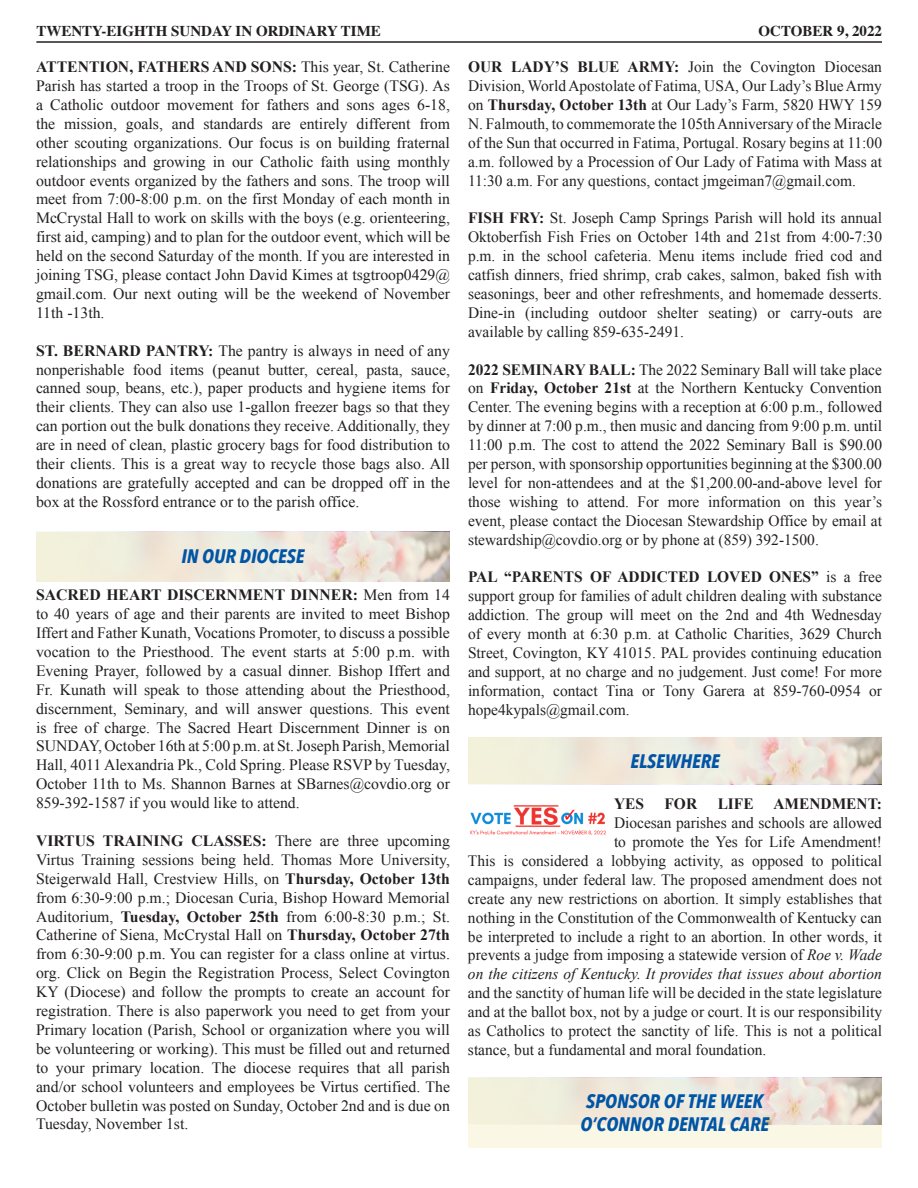
<style>
.page{position:relative;width:918px;height:1188px;background:#fff}
.page>*{position:absolute;margin:0;border:0;box-sizing:border-box;transform-origin:0 0}
.Siena_HEADERS{font:italic 700 19.5px "Avenir Next Condensed";color:#0155a5}
.t1{font:15.75px/18.9px "Times New Roman";color:#231f20;text-align:justify}
.t2{font:italic 15.75px "Times New Roman";color:#231f20}
.t3{font:700 15.75px "Times New Roman";color:#231f20}
.t4{font:700 15px "Times";color:#231f20}
.s1{font-weight:700}
.s2{font-style:italic}
</style>
<div class="page">
<hr style="left:36px;top:41px;width:846px;height:2px;background:#231f20">
<svg style="left:36px;top:532px;width:414px;height:49px;fill:#efeadb"></svg>
<svg style="left:468px;top:738px;width:414px;height:46px;fill:#efeadb"></svg>
<img style="left:470px;top:805px;width:136px;height:30px">
<svg style="left:468px;top:1078px;width:414px;height:70px;fill:#f2efdf"></svg>
<p class="t4" style="left:36px;top:17px;width:346px">TWENTY-EIGHTH SUNDAY IN ORDINARY TIME</p>
<p class="t4" style="left:759px;top:17px;width:125px">OCTOBER 9, 2022</p>
<p class="t1" style="left:36px;top:57px;width:416px"><span class="s1">ATTENTION, FATHERS AND SONS:</span> This year, St. Catherine Parish has started a troop in the Troops of St. George (TSG). As a Catholic outdoor movement for fathers and sons ages 6-18, the mission, goals, and standards are entirely different from other scouting organizations. Our focus is on building fraternal relationships and growing in our Catholic faith using monthly outdoor events organized by the fathers and sons. The troop will meet from 7:00-8:00 p.m. on the first Monday of each month in McCrystal Hall to work on skills with the boys (e.g. orienteering, first aid, camping) and to plan for the outdoor event, which will be held on the second Saturday of the month. If you are interested in joining TSG, please contact John David Kimes at tsgtroop0429@ gmail.com. Our next outing will be the weekend of November 11th -13th.</p>
<p class="t1" style="left:36px;top:341px;width:416px"><span class="s1">ST. BERNARD PANTRY:</span> The pantry is always in need of any nonperishable food items (peanut butter, cereal, pasta, sauce, canned soup, beans, etc.), paper products and hygiene items for their clients. They can also use 1-gallon freezer bags so that they can portion out the bulk donations they receive. Additionally, they are in need of clean, plastic grocery bags for food distribution to their clients. This is a great way to recycle those bags also. All donations are gratefully accepted and can be dropped off in the box at the Rossford entrance or to the parish office.</p>
<p class="Siena_HEADERS" style="left:181px;top:545px;width:124px">IN OUR DIOCESE</p>
<p class="t1" style="left:36px;top:585px;width:416px"><span class="s1">SACRED HEART DISCERNMENT DINNER:</span> Men from 14 to 40 years of age and their parents are invited to meet Bishop Iffert and Father Kunath, Vocations Promoter, to discuss a possible vocation to the Priesthood. The event starts at 5:00 p.m. with Evening Prayer, followed by a casual dinner. Bishop Iffert and Fr. Kunath will speak to those attending about the Priesthood, discernment, Seminary, and will answer questions. This event is free of charge. The Sacred Heart Discernment Dinner is on SUNDAY, October 16th at 5:00 p.m. at St. Joseph Parish, Memorial Hall, 4011 Alexandria Pk., Cold Spring. Please RSVP by Tuesday, October 11th to Ms. Shannon Barnes at SBarnes@covdio.org or 859-392-1587 if you would like to attend.</p>
<p class="t1" style="left:36px;top:831px;width:416px"><span class="s1">VIRTUS TRAINING CLASSES:</span> There are three upcoming Virtus Training sessions being held. Thomas More University, Steigerwald Hall, Crestview Hills, on <span class="s1">Thursday, October 13th </span>from 6:30-9:00 p.m.; Diocesan Curia, Bishop Howard Memorial Auditorium, <span class="s1">Tuesday, October 25th</span> from 6:00-8:30 p.m.; St.<br>Catherine of Siena, McCrystal Hall on <span class="s1">Thursday, October 27th </span>from 6:30-9:00 p.m. You can register for a class online at virtus. org. Click on Begin the Registration Process, Select Covington KY (Diocese) and follow the prompts to create an account for registration. There is also paperwork you need to get from your Primary location (Parish, School or organization where you will be volunteering or working). This must be filled out and returned to your primary location. The diocese requires that all parish and/or school volunteers and employees be Virtus certified. The October bulletin was posted on Sunday, October 2nd and is due on Tuesday, November 1st.</p>
<p class="t1" style="left:468px;top:57px;width:416px"><span class="s1">OUR LADY’S BLUE ARMY:</span> Join the Covington Diocesan Division, World Apostolate of Fatima, USA, Our Lady’s Blue Army on <span class="s1">Thursday, October 13th</span> at Our Lady’s Farm, 5820 HWY 159<br>N. Falmouth, to commemorate the 105th Anniversary of the Miracle of the Sun that occurred in Fatima, Portugal. Rosary begins at 11:00 a.m. followed by a Procession of Our Lady of Fatima with Mass at 11:30 a.m. For any questions, contact jmgeiman7@gmail.com.</p>
<p class="t1" style="left:468px;top:208px;width:416px"><span class="s1">FISH FRY:</span> St. Joseph Camp Springs Parish will hold its annual Oktoberfish Fish Fries on October 14th and 21st from 4:00-7:30 p.m. in the school cafeteria. Menu items include fried cod and catfish dinners, fried shrimp, crab cakes, salmon, baked fish with seasonings, beer and other refreshments, and homemade desserts.<br>Dine-in (including outdoor shelter seating) or carry-outs are available by calling 859-635-2491.</p>
<p class="t1" style="left:468px;top:360px;width:416px"><span class="s1">2022 SEMINARY BALL:</span> The 2022 Seminary Ball will take place on <span class="s1">Friday, October 21st</span> at the Northern Kentucky Convention Center. The evening begins with a reception at 6:00 p.m., followed by dinner at 7:00 p.m., then music and dancing from 9:00 p.m. until 11:00 p.m. The cost to attend the 2022 Seminary Ball is $90.00 per person, with sponsorship opportunities beginning at the $300.00 level for non-attendees and at the $1,200.00-and-above level for those wishing to attend. For more information on this year’s event, please contact the Diocesan Stewardship Office by email at stewardship@covdio.org or by phone at (859) 392-1500.</p>
<p class="t1" style="left:468px;top:567px;width:416px"><span class="s1">PAL “PARENTS OF ADDICTED LOVED ONES”</span> is a free support group for families of adult children dealing with substance addiction. The group will meet on the 2nd and 4th Wednesday of every month at 6:30 p.m. at Catholic Charities, 3629 Church Street, Covington, KY 41015. PAL provides continuing education and support, at no charge and no judgement. Just come! For more information, contact Tina or Tony Garera at 859-760-0954 or hope4kypals@gmail.com.</p>
<p class="Siena_HEADERS" style="left:631px;top:749px;width:91px">ELSEWHERE</p>
<p class="t3" style="left:614px;top:793px;width:32px">YES</p>
<p class="t3" style="left:665px;top:793px;width:34px">FOR</p>
<p class="t3" style="left:718px;top:793px;width:166px">LIFE AMENDMENT:</p>
<p class="t1" style="left:614px;top:813px;width:270px">Diocesan parishes and schools are allowed</p>
<p class="t1" style="left:614px;top:832px;width:270px">to promote the Yes for Life Amendment!</p>
<p class="t1" style="left:468px;top:851px;width:416px">This is considered a lobbying activity, as opposed to political</p>
<p class="t1" style="left:468px;top:870px;width:416px">campaigns, under federal law. The proposed amendment does not</p>
<p class="t1" style="left:468px;top:889px;width:416px">create any new restrictions on abortion. It simply establishes that</p>
<p class="t1" style="left:468px;top:908px;width:416px">nothing in the Constitution of the Commonwealth of Kentucky can</p>
<p class="t1" style="left:468px;top:927px;width:416px">be interpreted to include a right to an abortion. In other words, it</p>
<p class="t1" style="left:468px;top:945px;width:416px">prevents a judge from imposing a statewide version of <span class="s2">Roe v. Wade</span></p>
<p class="t2" style="left:468px;top:963px;width:415px">on the citizens of Kentucky. It provides that issues about abortion</p>
<p class="t1" style="left:468px;top:983px;width:416px">and the sanctity of human life will be decided in the state legislature</p>
<p class="t1" style="left:468px;top:1002px;width:416px">and at the ballot box, not by a judge or court. It is our responsibility</p>
<p class="t1" style="left:468px;top:1021px;width:416px">as Catholics to protect the sanctity of life. This is not a political</p>
<p class="t1" style="left:468px;top:1040px;width:300px">stance, but a fundamental and moral foundation.</p>
<p class="Siena_HEADERS" style="left:586px;top:1089px;width:179px">SPONSOR OF THE WEEK</p>
<p class="Siena_HEADERS" style="left:580px;top:1112px;width:190px">O’CONNOR DENTAL CARE</p>
</div>
